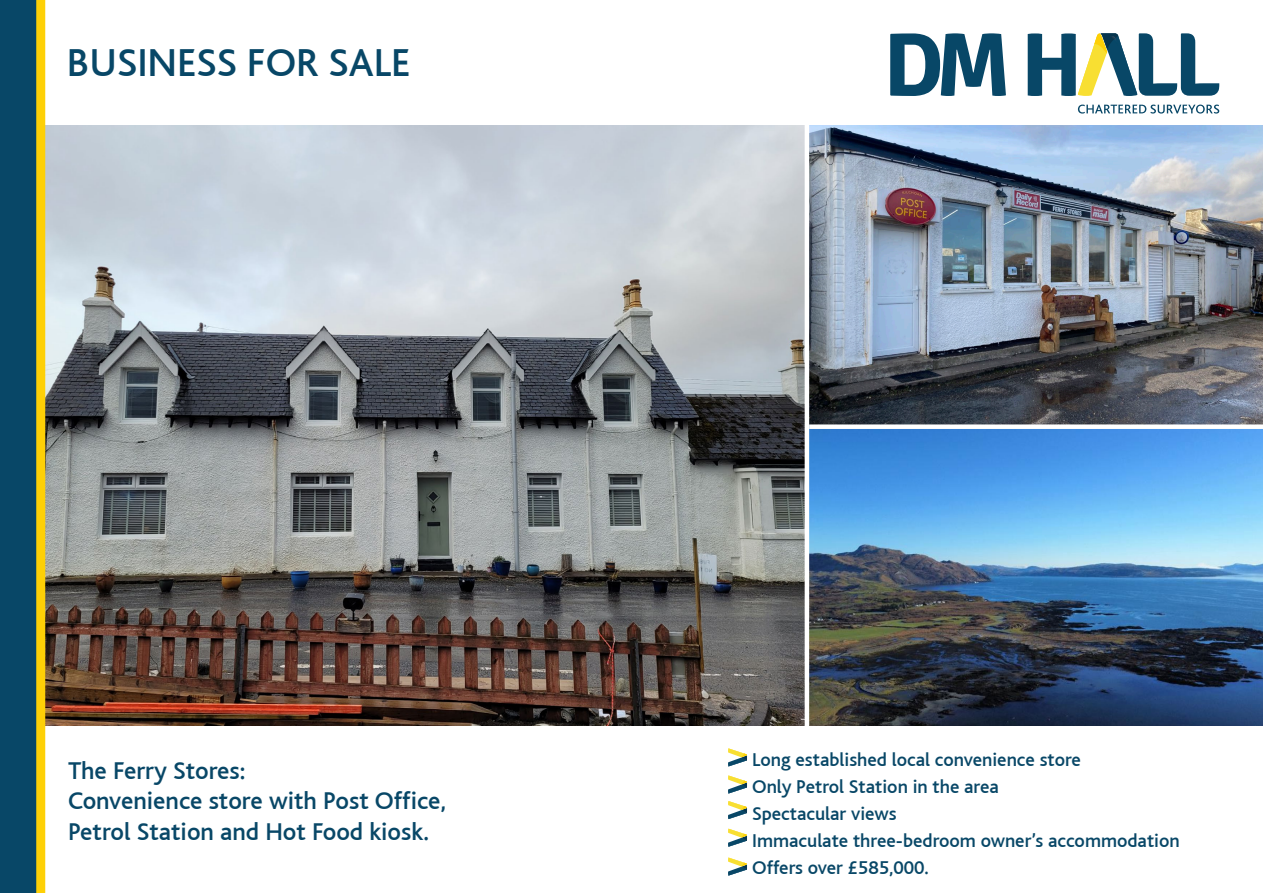
<style>
.page{position:relative;width:1263px;height:893px;background:#fff}
.page>*{position:absolute;margin:0;border:0;box-sizing:border-box;transform-origin:0 0}
._2_Desc{font:500 40.95px "Bliss";color:#084767}
._3_Address{font:500 25.5px "Bliss";color:#084767}
._4_list_text{font:500 19.5px "Bliss";color:#084767}
</style>
<div class="page">
<img style="left:45px;top:126px;width:760px;height:599px">
<img style="left:809px;top:126px;width:454px;height:298px">
<img style="left:809px;top:429px;width:454px;height:296px">
<svg style="left:890px;top:33px;width:116px;height:63px"></svg>
<svg style="left:1078px;top:105px;width:141px;height:9px"></svg>
<svg style="left:1028px;top:33px;width:191px;height:63px"></svg>
<svg style="left:728px;top:748px;width:19px;height:18px"></svg>
<svg style="left:728px;top:775px;width:19px;height:18px"></svg>
<svg style="left:728px;top:829px;width:19px;height:18px"></svg>
<svg style="left:728px;top:858px;width:19px;height:18px"></svg>
<svg style="left:728px;top:801px;width:19px;height:18px"></svg>
<div style="left:0;top:0;width:43px;height:893px;background:#084767"></div>
<div style="left:36px;top:0;width:9px;height:893px;background:#fed006"></div>
<p class="_2_Desc" style="left:67px;top:41px;width:345px">BUSINESS FOR SALE</p>
<p class="_3_Address" style="left:68px;top:757px;width:179px">The Ferry Stores:</p>
<p class="_3_Address" style="left:68px;top:788px;width:380px">Convenience store with Post Office,</p>
<p class="_3_Address" style="left:68px;top:818px;width:362px">Petrol Station and Hot Food kiosk.</p>
<p class="_4_list_text" style="left:752px;top:750px;width:330px">Long established local convenience store</p>
<p class="_4_list_text" style="left:752px;top:777px;width:248px">Only Petrol Station in the area</p>
<p class="_4_list_text" style="left:752px;top:804px;width:146px">Spectacular views</p>
<p class="_4_list_text" style="left:752px;top:831px;width:429px">Immaculate three-bedroom owner’s accommodation</p>
<p class="_4_list_text" style="left:752px;top:858px;width:178px">Offers over £585,000.</p>
</div>
